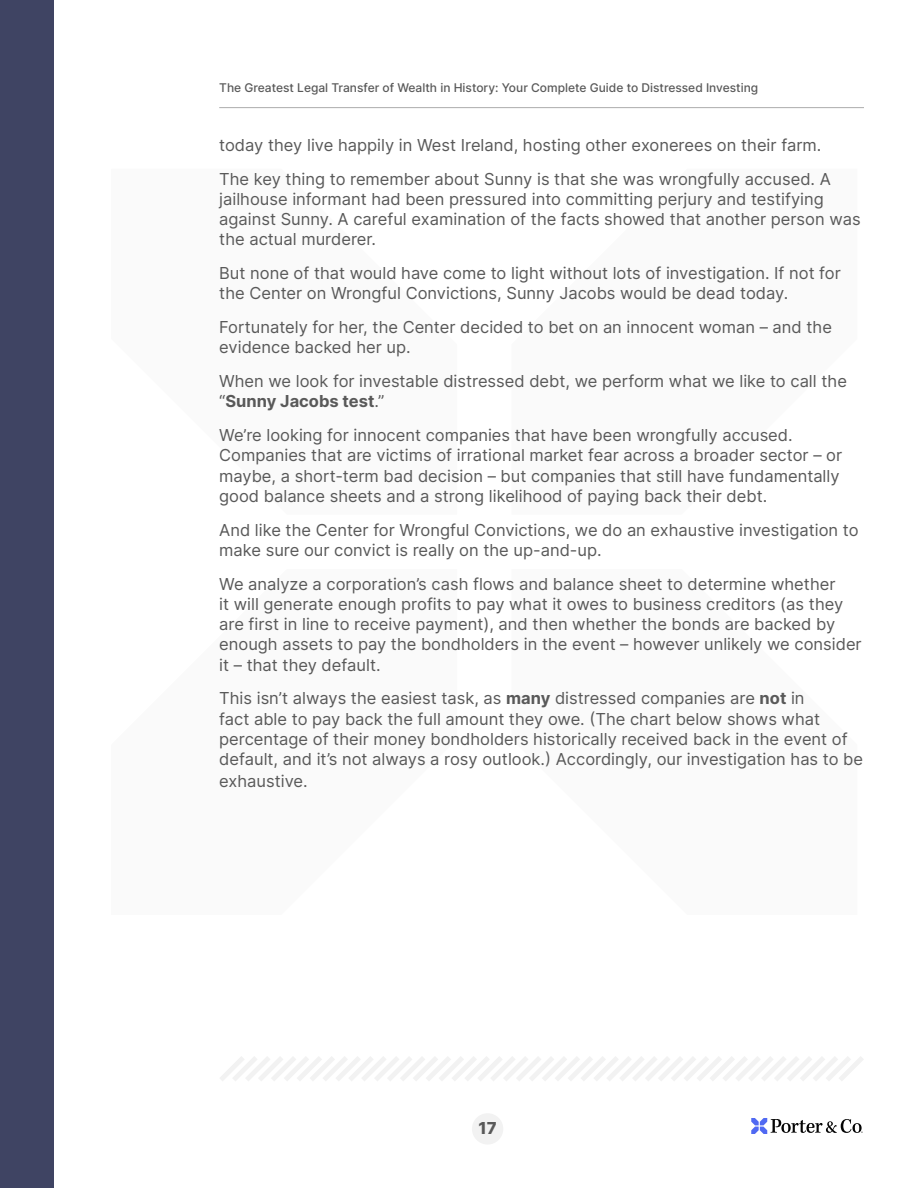
<style>
.page{position:relative;width:918px;height:1188px;background:#fff}
.page>*{position:absolute;margin:0;border:0;box-sizing:border-box;transform-origin:0 0}
.Porter_Body_Copy{font:16.5px/20.2px "Inter";color:#595959}
.t1{font:800 16.5px "Inter";color:#595959}
.t2{font:500 12px "Inter";color:#595959}
.s1{font-weight:700}
</style>
<div class="page">
<svg style="left:220px;top:1057px;width:643px;height:24px"></svg>
<div style="left:0;top:0;width:54px;height:1188px;background:#3f4463"></div>
<svg style="left:751px;top:1118px;width:111px;height:16px"></svg>
<hr style="left:219px;top:107px;width:645px;height:1px;background:#acacac">
<div style="left:472px;top:1113px;width:31px;height:32px;background:#f2f2f2;border-radius:50%"></div>
<p class="t2" style="left:219px;top:78px;width:541px">The Greatest Legal Transfer of Wealth in History: Your Complete Guide to Distressed Investing</p>
<p class="Porter_Body_Copy" style="left:219px;top:134px;width:604px">today they live happily in West Ireland, hosting other exonerees on their farm.</p>
<p class="Porter_Body_Copy" style="left:219px;top:168px;width:643px">The key thing to remember about Sunny is that she was wrongfully accused. A jailhouse informant had been pressured into committing perjury and testifying against Sunny. A careful examination of the facts showed that another person was the actual murderer.</p>
<p class="Porter_Body_Copy" style="left:219px;top:263px;width:623px">But none of that would have come to light without lots of investigation. If not for the Center on Wrongful Convictions, Sunny Jacobs would be dead today.</p>
<p class="Porter_Body_Copy" style="left:219px;top:317px;width:614px">Fortunately for her, the Center decided to bet on an innocent woman – and the evidence backed her up.</p>
<p class="Porter_Body_Copy" style="left:219px;top:371px;width:629px">When we look for investable distressed debt, we perform what we like to call the “<span class="s1">Sunny Jacobs test</span>.”</p>
<p class="Porter_Body_Copy" style="left:219px;top:425px;width:625px">We’re looking for innocent companies that have been wrongfully accused.<br>Companies that are victims of irrational market fear across a broader sector – or maybe, a short-term bad decision – but companies that still have fundamentally good balance sheets and a strong likelihood of paying back their debt.</p>
<p class="Porter_Body_Copy" style="left:219px;top:519px;width:641px">And like the Center for Wrongful Convictions, we do an exhaustive investigation to make sure our convict is really on the up-and-up.</p>
<p class="Porter_Body_Copy" style="left:219px;top:573px;width:644px">We analyze a corporation’s cash flows and balance sheet to determine whether<br>it will generate enough profits to pay what it owes to business creditors (as they are first in line to receive payment), and then whether the bonds are backed by enough assets to pay the bondholders in the event – however unlikely we consider it – that they default.</p>
<p class="Porter_Body_Copy" style="left:219px;top:688px;width:645px">This isn’t always the easiest task, as <span class="s1">many</span> distressed companies are <span class="s1">not</span> in<br>fact able to pay back the full amount they owe. (The chart below shows what percentage of their money bondholders historically received back in the event of default, and it’s not always a rosy outlook.) Accordingly, our investigation has to be exhaustive.</p>
<p class="t1" style="left:478px;top:1116px;width:20px">17</p>
</div>
